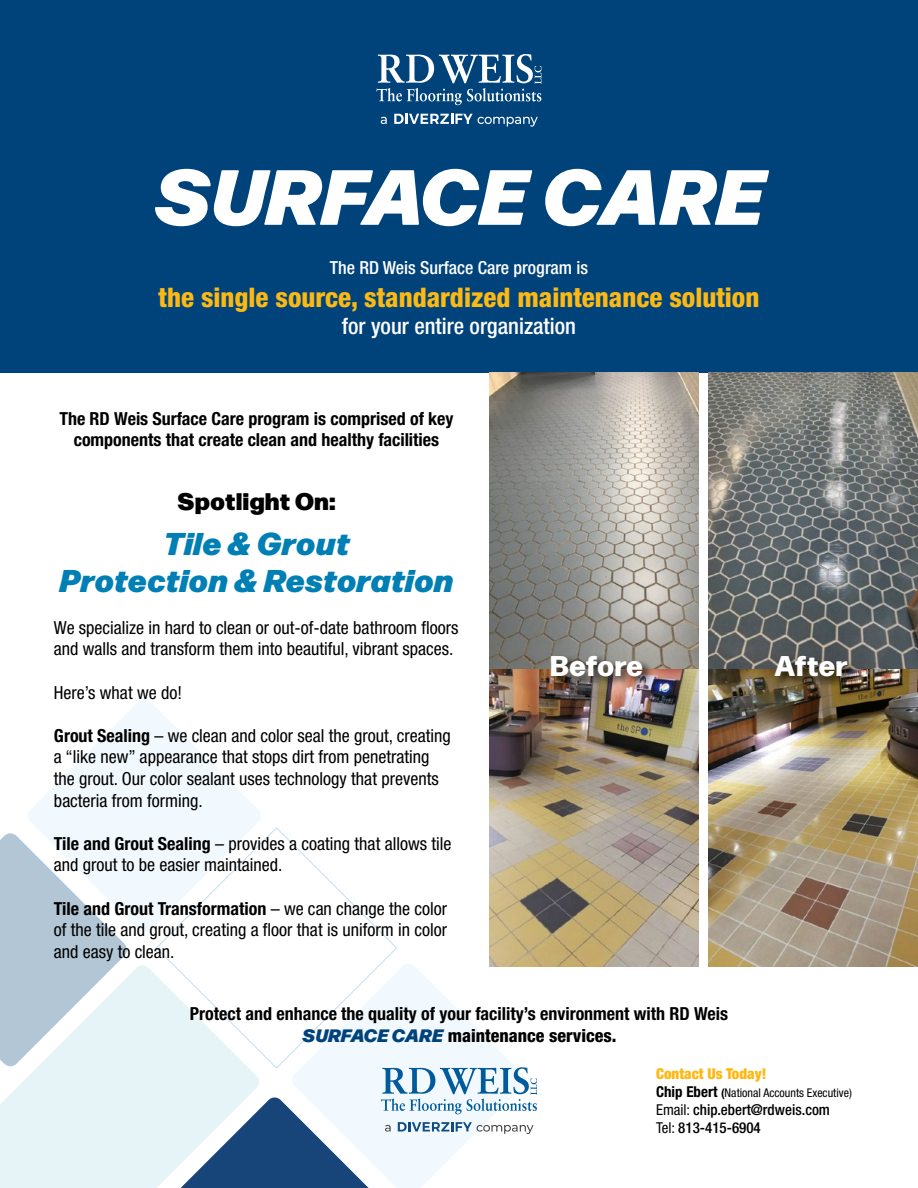
<style>
.page{position:relative;width:918px;height:1188px;background:#fff}
.page>*{position:absolute;margin:0;border:0;box-sizing:border-box;transform-origin:0 0}
.t1{font:italic 900 78px "Forma DJR Micro";color:#fff}
.t2{font:italic 900 31.5px/37.8px "Forma DJR Micro";color:#007fb4;text-align:center}
.t3{font:800 28.5px "Forma DJR Micro";letter-spacing:-.015em;color:#fff}
.t4{font:800 condensed 27px "Helvetica Neue";color:#fdb913}
.t5{font:900 24px "Forma DJR Micro";color:#000}
.t6{font:500 condensed 22.5px "Helvetica Neue";color:#fff}
.t7{font:condensed 18px/21.6px "Helvetica Neue";color:#000}
.t8{font:700 condensed 18px/21.6px "Helvetica Neue";color:#000;text-align:center}
.t9{font:500 condensed 18px "Helvetica Neue";color:#fff}
.t10{font:500 condensed 15px/18px "Helvetica Neue";color:#000}
.t11{font:900 condensed 15px "Helvetica Neue";color:#fdb913}
.t12{font:condensed 12px "Helvetica Neue";color:#000}
.s1{font-weight:700}
.s2{font-family:"Forma DJR Micro";font-weight:900;font-style:italic;font-stretch:normal;color:#00437b}
.s3{font-weight:800}
.s4{font-weight:700;font-size:15px}
.s5{font-weight:400}
</style>
<div class="page">
<svg style="left:28px;top:700px;width:233px;height:232px;fill:#f2f9fe"></svg>
<svg style="left:0;top:833px;width:128px;height:132px"></svg>
<svg style="left:156px;top:828px;width:241px;height:239px"></svg>
<svg style="left:291px;top:963px;width:235px;height:104px"></svg>
<svg style="left:0;top:965px;width:260px;height:223px;fill:#e6f3f7"></svg>
<div style="left:0;top:0;width:918px;height:372px;background:#00437b"></div>
<img style="left:489px;top:372px;width:210px;height:594px">
<svg style="left:157px;top:1067px;width:380px;height:121px"></svg>
<svg style="left:376px;top:54px;width:166px;height:51px"></svg>
<svg style="left:394px;top:114px;width:144px;height:13px"></svg>
<svg style="left:381px;top:117px;width:6px;height:7px"></svg>
<img style="left:708px;top:372px;width:210px;height:594px">
<div style="left:549px;top:653px;width:105px;height:36px;background:#000;opacity:.75"></div>
<div style="left:773px;top:653px;width:86px;height:36px;background:#000;opacity:.75"></div>
<h1 class="t1" style="left:154px;top:136px;width:612px">SURFACE CARE</h1>
<p class="t9" style="left:330px;top:257px;width:260px">The RD Weis Surface Care program is</p>
<h3 class="t4" style="left:159px;top:280px;width:602px">the single source, standardized maintenance solution</h3>
<p class="t6" style="left:342px;top:312px;width:236px">for your entire organization</p>
<p class="t8" style="left:59px;top:407px;width:396px">The RD Weis Surface Care program is comprised of key components that create clean and healthy facilities</p>
<h3 class="t5" style="left:177px;top:482px;width:160px">Spotlight On:</h3>
<h2 class="t2" style="left:60px;top:522px;width:395px">Tile &amp; Grout<br>Protection &amp; Restoration</h2>
<p class="t7" style="left:54px;top:617px;width:406px">We specialize in hard to clean or out-of-date bathroom floors and walls and transform them into beautiful, vibrant spaces.</p>
<p class="t7" style="left:54px;top:681px;width:130px">Here’s what we do!</p>
<p class="t7" style="left:54px;top:725px;width:398px"><span class="s1">Grout Sealing</span> – we clean and color seal the grout, creating a “like new” appearance that stops dirt from penetrating the grout. Our color sealant uses technology that prevents bacteria from forming.</p>
<p class="t7" style="left:54px;top:833px;width:399px"><span class="s1">Tile and Grout Sealing</span> – provides a coating that allows tile and grout to be easier maintained.</p>
<p class="t7" style="left:54px;top:897px;width:395px;text-align:justify"><span class="s1">Tile and Grout Transformation</span> – we can change the color of the tile and grout, creating a floor that is uniform in color and easy to clean.</p>
<h3 class="t3" style="left:550px;top:644px;width:95px">Before</h3>
<h3 class="t3" style="left:774px;top:644px;width:75px">After</h3>
<p class="t8" style="left:190px;top:1003px;width:540px">Protect and enhance the quality of your facility’s environment with RD Weis<br><span class="s2">SURFACE CARE</span> <span class="s3">maintenance services.</span></p>
<p class="t11" style="left:656px;top:1064px;width:112px">Contact Us Today!</p>
<p class="t12" style="left:656px;top:1086px;width:197px"><span class="s4">Chip Ebert</span> <span class="s1">(</span>National Accounts Executive)</p>
<p class="t10" style="left:656px;top:1100px;width:175px"><span class="s5">Email:</span> chip.ebert@rdweis.com<br><span class="s5">Tel:</span> 813-415-6904</p>
</div>
